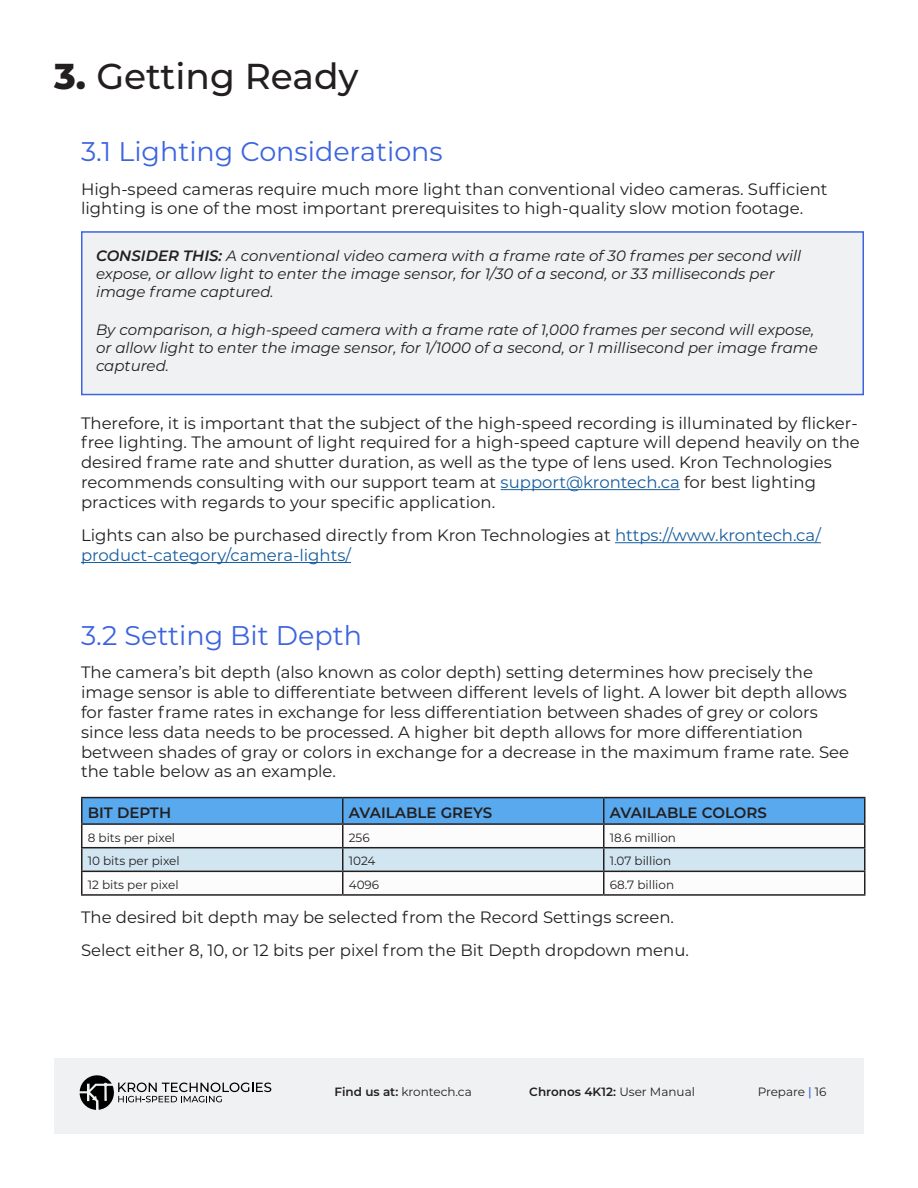
<style>
.page{position:relative;width:918px;height:1188px;background:#fff}
.page>*{position:absolute;margin:0;border:0;box-sizing:border-box;transform-origin:0 0}
.Chapter{font:500 36px "Montserrat";color:#231f20}
.Subheadings{font:27px "Montserrat";color:#3c64df}
.Body_Text{font:16.5px/19.8px "Montserrat";color:#231f20}
.Body_Text-2{font:16.5px/19.8px "Montserrat";color:#175d9e}
.Note{font:italic 15px/18px "Montserrat";color:#231f20}
.Table_Header{font:600 15px "Montserrat";color:#231f20}
.Table_Text{font:12px "Montserrat";color:#231f20}
.t1{font:600 12px "Montserrat";color:#231f20}
.s1{font-weight:800}
.s2{font-weight:600}
.s3{color:#175d9e}
.s4{color:#231f20}
.s5{font-weight:400}
.s6{font-weight:500;color:#3c64df}
</style>
<div class="page">
<div style="left:54px;top:1058px;width:810px;height:76px;background:#f0f1f2"></div>
<svg style="left:80px;top:1075px;width:191px;height:35px"></svg>
<hr style="left:501px;top:489px;width:179px;height:1px;background:#175d9e">
<hr style="left:615px;top:542px;width:206px;height:1px;background:#175d9e">
<hr style="left:81px;top:562px;width:270px;height:1px;background:#175d9e">
<div style="left:82px;top:232px;width:781px;height:163px;background:#f0f1f2"></div>
<div style="left:81px;top:231px;width:783px;height:164px;border:2px solid #3c64df"></div>
<hr style="left:81px;top:797px;width:262px;height:1px;background:#231f20">
<hr style="left:343px;top:797px;width:261px;height:1px;background:#231f20">
<hr style="left:604px;top:797px;width:262px;height:1px;background:#231f20">
<hr style="left:864px;top:798px;width:2px;height:25px;background:#231f20">
<hr style="left:604px;top:823px;width:262px;height:2px;background:#231f20">
<hr style="left:864px;top:825px;width:2px;height:22px;background:#231f20">
<hr style="left:604px;top:847px;width:262px;height:1px;background:#231f20">
<hr style="left:864px;top:848px;width:2px;height:23px;background:#231f20">
<hr style="left:604px;top:871px;width:262px;height:1px;background:#231f20">
<svg style="left:81px;top:798px;width:784px;height:96px"></svg>
<hr style="left:864px;top:872px;width:2px;height:22px;background:#231f20">
<hr style="left:81px;top:894px;width:262px;height:2px;background:#231f20">
<hr style="left:343px;top:894px;width:261px;height:2px;background:#231f20">
<hr style="left:604px;top:894px;width:262px;height:2px;background:#231f20">
<p class="Chapter" style="left:54px;top:51px;width:306px"><span class="s1">3.</span> Getting Ready</p>
<p class="Subheadings" style="left:81px;top:133px;width:363px">3.1 Lighting Considerations</p>
<p class="Body_Text" style="left:81px;top:178px;width:748px">High-speed cameras require much more light than conventional video cameras. Sufficient lighting is one of the most important prerequisites to high-quality slow motion footage.</p>
<p class="Note" style="left:96px;top:246px;width:707px"><span class="s2">CONSIDER THIS:</span> A conventional video camera with a frame rate of 30 frames per second will expose, or allow light to enter the image sensor, for 1/30 of a second, or 33 milliseconds per image frame captured.</p>
<p class="Note" style="left:96px;top:320px;width:723px">By comparison, a high-speed camera with a frame rate of 1,000 frames per second will expose, or allow light to enter the image sensor, for 1/1000 of a second, or 1 millisecond per image frame captured.</p>
<p class="Body_Text" style="left:81px;top:412px;width:780px">Therefore, it is important that the subject of the high-speed recording is illuminated by flicker&shy;free lighting. The amount of light required for a high-speed capture will depend heavily on the desired frame rate and shutter duration, as well as the type of lens used. Kron Technologies recommends consulting with our support team at <span class="s3">support@krontech.ca</span> for best lighting practices with regards to your specific application.</p>
<p class="Body_Text-2" style="left:81px;top:525px;width:741px"><span class="s4">Lights can also be purchased directly from Kron Technologies at</span> https://www.krontech.ca/ product-category/camera-lights/</p>
<p class="Subheadings" style="left:81px;top:617px;width:283px">3.2 Setting Bit Depth</p>
<p class="Body_Text" style="left:81px;top:662px;width:770px">The camera’s bit depth (also known as color depth) setting determines how precisely the image sensor is able to differentiate between different levels of light. A lower bit depth allows for faster frame rates in exchange for less differentiation between shades of grey or colors since less data needs to be processed. A higher bit depth allows for more differentiation between shades of gray or colors in exchange for a decrease in the maximum frame rate. See the table below as an example.</p>
<p class="Table_Header" style="left:88px;top:802px;width:85px">BIT DEPTH</p>
<p class="Table_Header" style="left:349px;top:802px;width:145px">AVAILABLE GREYS</p>
<p class="Table_Header" style="left:610px;top:802px;width:159px">AVAILABLE COLORS</p>
<p class="Table_Text" style="left:88px;top:829px;width:89px">8 bits per pixel</p>
<p class="Table_Text" style="left:349px;top:829px;width:22px">256</p>
<p class="Table_Text" style="left:610px;top:829px;width:68px">18.6 million</p>
<p class="Table_Text" style="left:88px;top:853px;width:94px">10 bits per pixel</p>
<p class="Table_Text" style="left:349px;top:853px;width:28px">1024</p>
<p class="Table_Text" style="left:610px;top:853px;width:63px">1.07 billion</p>
<p class="Table_Text" style="left:88px;top:876px;width:92px">12 bits per pixel</p>
<p class="Table_Text" style="left:349px;top:876px;width:32px">4096</p>
<p class="Table_Text" style="left:610px;top:876px;width:66px">68.7 billion</p>
<p class="Body_Text" style="left:81px;top:907px;width:595px">The desired bit depth may be selected from the Record Settings screen.</p>
<p class="Body_Text" style="left:81px;top:940px;width:610px">Select either 8, 10, or 12 bits per pixel from the Bit Depth dropdown menu.</p>
<p class="Table_Text" style="left:335px;top:1083px;width:139px"><span class="s2">Find us at:</span> krontech.ca</p>
<p class="t1" style="left:529px;top:1083px;width:167px">Chronos 4K12: <span class="s5">User Manual</span></p>
<p class="Table_Text" style="left:758px;top:1083px;width:70px">Prepare <span class="s6">|</span> 16</p>
</div>
